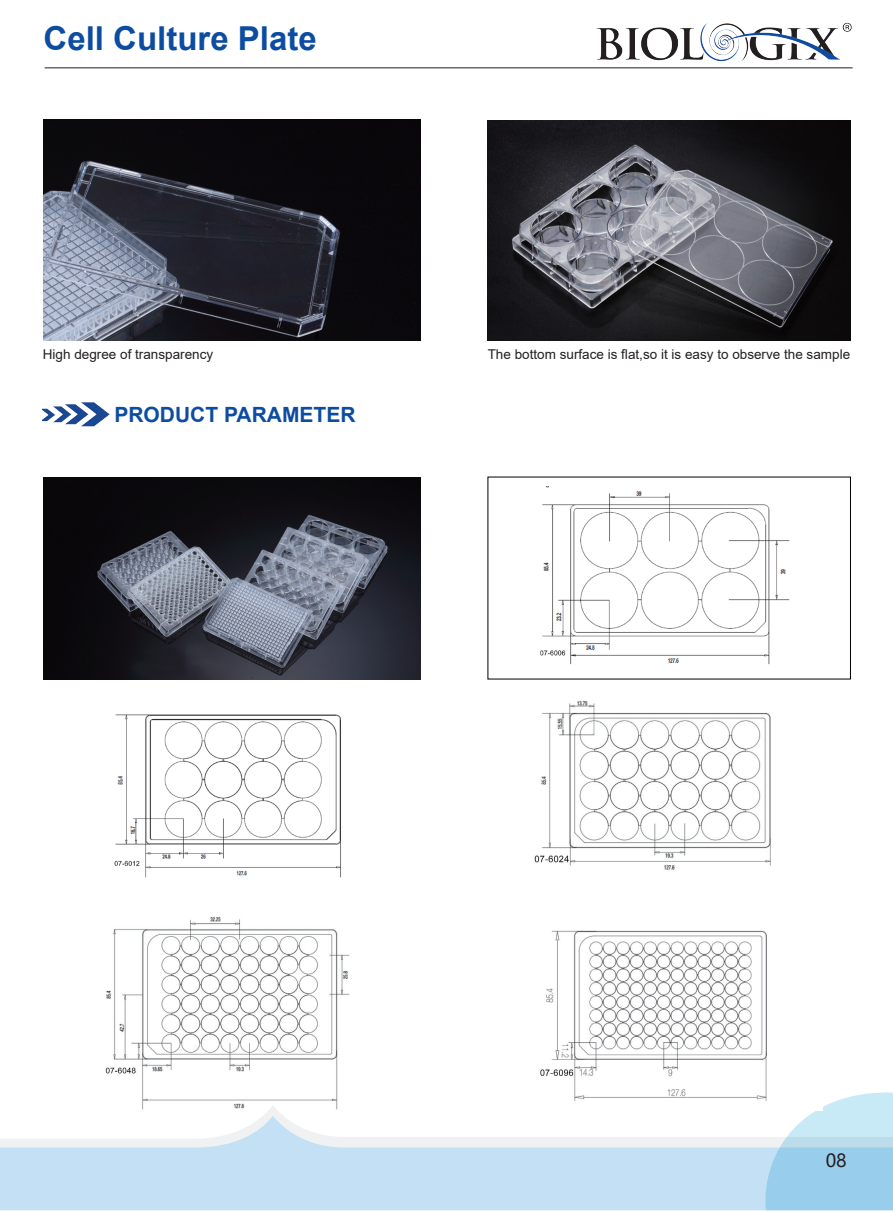
<style>
.page{position:relative;width:893px;height:1212px;background:#fff}
.page>*{position:absolute;margin:0;border:0;box-sizing:border-box;transform-origin:0 0}
.t1{font:700 33px "Arial";color:#0d4da1}
.t2{font:700 21px "Arial";color:#0d4da1}
.t3{font:18px "Microsoft Ya Hei";color:#231f20}
.t4{font:13.5px "Arial";color:#231f20}
</style>
<div class="page">
<img style="left:105px;top:917px;width:245px;height:174px">
<svg style="left:0;top:1091px;width:893px;height:119px"></svg>
<img style="left:589px;top:22px;width:264px;height:46px">
<hr style="left:45px;top:68px;width:808px;height:1px;background:#231f20">
<img style="left:43px;top:402px;width:66px;height:25px">
<img style="left:114px;top:714px;width:228px;height:164px">
<img style="left:534px;top:700px;width:237px;height:170px">
<img style="left:540px;top:486px;width:250px;height:179px">
<img style="left:488px;top:930px;width:334px;height:180px">
<img style="left:44px;top:119px;width:377px;height:221px">
<img style="left:488px;top:120px;width:362px;height:220px">
<img style="left:44px;top:477px;width:377px;height:202px">
<h1 class="t1" style="left:44px;top:15px;width:275px">Cell Culture Plate</h1>
<p class="t4" style="left:43px;top:345px;width:172px">High degree of transparency</p>
<p class="t4" style="left:488px;top:345px;width:364px">The bottom surface is flat,so it is easy to observe the sample</p>
<h2 class="t2" style="left:114px;top:400px;width:243px">PRODUCT PARAMETER</h2>
<h3 class="t3" style="left:826px;top:1148px;width:23px">08</h3>
</div>
